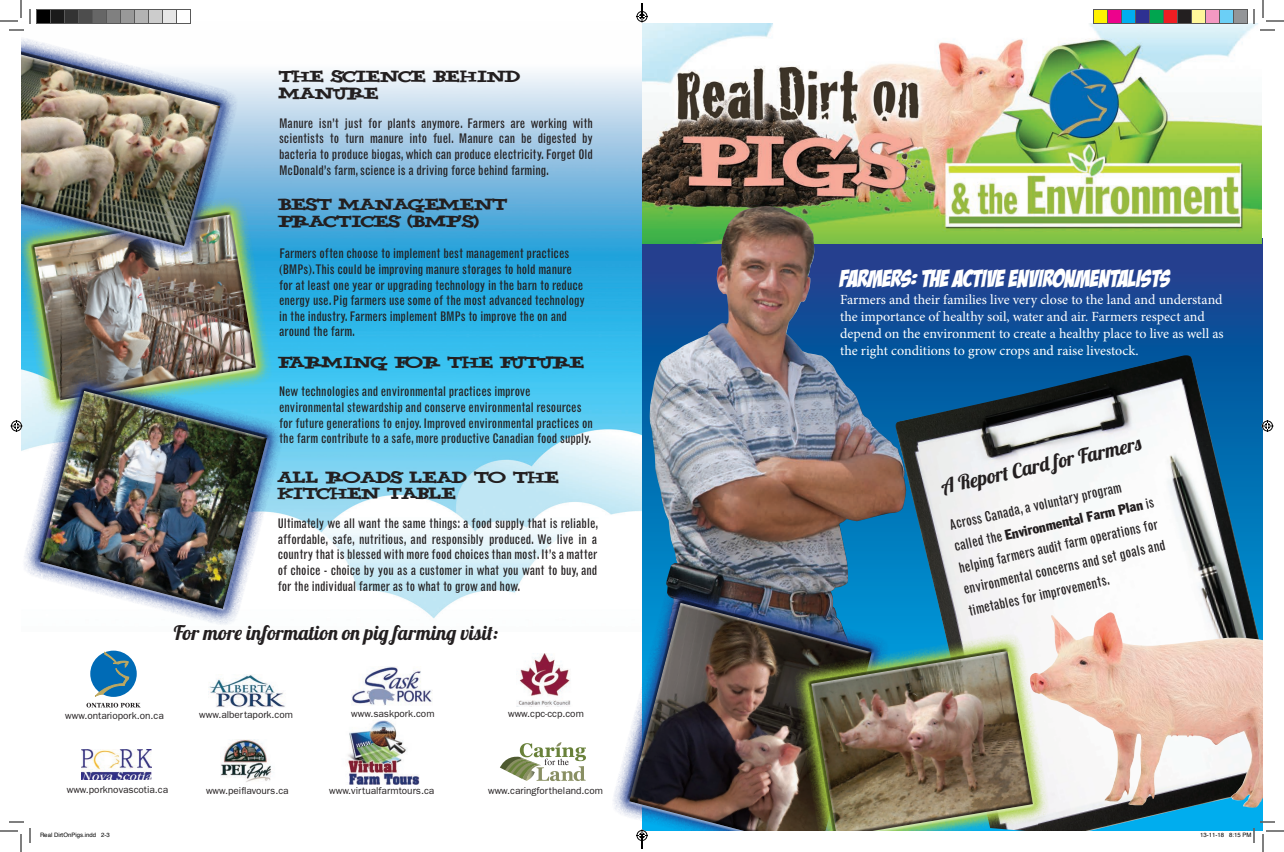
<style>
.page{position:relative;width:1284px;height:852px;background:#fff}
.page>*{position:absolute;margin:0;border:0;box-sizing:border-box;transform-origin:0 0}
.t1{font:24px "Bada Boom BB";color:#fff}
.t2{font:20px "Lobster 1.4";color:#231f20}
.t3{font:14px/16.8px "Minion Pro";letter-spacing:-.005em;color:#fff}
.t4{font:condensed 14px/21.9px "Grotesque";color:#231f20}
.t5{font:14px/16.8px "Yahoo";color:#231f20}
.t6{font:condensed 14px "Franklin Gothic";color:#231f20}
.t7{font:condensed 13px/15.6px "Grotesque";color:#231f20;text-align:justify}
.t8{font:10px "Franklin Gothic";color:#231f20}
.t9{font:6px "Helvetica";color:#000}
.s1{font-family:"Grotesque"}
</style>
<div class="page">
<svg style="left:642px;top:239px;width:621px;height:342px;background:#164994"></svg>
<img style="left:242px;top:22px;width:400px;height:597px">
<img style="left:642px;top:24px;width:619px;height:220px">
<img style="left:907px;top:355px;width:356px;height:476px">
<img style="left:649px;top:206px;width:258px;height:425px">
<img style="left:1029px;top:613px;width:223px;height:192px">
<svg style="left:21px;top:194px;width:256px;height:175px;background:#3ab1de"></svg>
<img style="left:31px;top:211px;width:229px;height:158px">
<img style="left:21px;top:38px;width:221px;height:230px">
<img style="left:21px;top:50px;width:203px;height:200px">
<img style="left:21px;top:369px;width:268px;height:256px">
<img style="left:36px;top:388px;width:235px;height:225px">
<img style="left:81px;top:750px;width:71px;height:29px">
<div style="left:90px;top:651px;width:47px;height:46px;background:#006bb6;border-radius:50%"></div>
<svg style="left:95px;top:652px;width:34px;height:44px"></svg>
<svg style="left:86px;top:703px;width:55px;height:5px"></svg>
<img style="left:347px;top:705px;width:73px;height:80px">
<img style="left:208px;top:675px;width:77px;height:32px">
<img style="left:518px;top:654px;width:53px;height:52px">
<img style="left:351px;top:666px;width:81px;height:39px">
<img style="left:221px;top:739px;width:51px;height:43px">
<svg style="left:500px;top:742px;width:86px;height:39px"></svg>
<svg style="left:607px;top:581px;width:286px;height:235px"></svg>
<img style="left:625px;top:600px;width:251px;height:231px">
<img style="left:791px;top:631px;width:262px;height:200px">
<img style="left:807px;top:647px;width:230px;height:184px">
<svg style="left:0;top:0;width:31px;height:31px"></svg>
<svg style="left:0;top:821px;width:31px;height:31px"></svg>
<svg style="left:1253px;top:0;width:31px;height:31px"></svg>
<svg style="left:10px;top:420px;width:12px;height:12px"></svg>
<svg style="left:1262px;top:420px;width:12px;height:12px"></svg>
<div style="left:36px;top:10px;width:14px;height:14px;background:#000"></div>
<div style="left:36px;top:9px;width:15px;height:15px;border:1px solid #595959"></div>
<div style="left:50px;top:10px;width:14px;height:14px;background:#1a1a1a"></div>
<div style="left:50px;top:9px;width:15px;height:15px;border:1px solid #595959"></div>
<div style="left:64px;top:10px;width:14px;height:14px;background:#333"></div>
<div style="left:64px;top:9px;width:15px;height:15px;border:1px solid #595959"></div>
<div style="left:78px;top:10px;width:14px;height:14px;background:#4d4d4d"></div>
<div style="left:78px;top:9px;width:15px;height:15px;border:1px solid #595959"></div>
<div style="left:92px;top:10px;width:14px;height:14px;background:#666"></div>
<div style="left:92px;top:9px;width:15px;height:15px;border:1px solid #595959"></div>
<div style="left:106px;top:10px;width:14px;height:14px;background:#808080"></div>
<div style="left:106px;top:9px;width:15px;height:15px;border:1px solid #595959"></div>
<div style="left:120px;top:10px;width:14px;height:14px;background:#999"></div>
<div style="left:120px;top:9px;width:15px;height:15px;border:1px solid #595959"></div>
<div style="left:134px;top:10px;width:14px;height:14px;background:#b3b3b3"></div>
<div style="left:134px;top:9px;width:15px;height:15px;border:1px solid #595959"></div>
<div style="left:148px;top:10px;width:14px;height:14px;background:#ccc"></div>
<div style="left:148px;top:9px;width:15px;height:15px;border:1px solid #595959"></div>
<div style="left:162px;top:10px;width:14px;height:14px;background:#e6e6e6"></div>
<div style="left:162px;top:9px;width:15px;height:15px;border:1px solid #595959"></div>
<div style="left:176px;top:9px;width:15px;height:15px;border:1px solid #595959"></div>
<div style="left:1094px;top:10px;width:14px;height:14px;background:#fff101"></div>
<div style="left:1093px;top:9px;width:15px;height:15px;border:1px solid #595959"></div>
<div style="left:1108px;top:10px;width:14px;height:14px;background:#ed028c"></div>
<div style="left:1107px;top:9px;width:15px;height:15px;border:1px solid #595959"></div>
<div style="left:1122px;top:10px;width:14px;height:14px;background:#00aeef"></div>
<div style="left:1121px;top:9px;width:15px;height:15px;border:1px solid #595959"></div>
<div style="left:1136px;top:10px;width:14px;height:14px;background:#2e3092"></div>
<div style="left:1135px;top:9px;width:15px;height:15px;border:1px solid #595959"></div>
<div style="left:1150px;top:10px;width:14px;height:14px;background:#00a54f"></div>
<div style="left:1149px;top:9px;width:15px;height:15px;border:1px solid #595959"></div>
<div style="left:1164px;top:10px;width:14px;height:14px;background:#ee1d23"></div>
<div style="left:1163px;top:9px;width:15px;height:15px;border:1px solid #595959"></div>
<div style="left:1178px;top:10px;width:14px;height:14px;background:#231f20"></div>
<div style="left:1177px;top:9px;width:15px;height:15px;border:1px solid #595959"></div>
<div style="left:1192px;top:10px;width:14px;height:14px;background:#fff79a"></div>
<div style="left:1191px;top:9px;width:15px;height:15px;border:1px solid #595959"></div>
<div style="left:1206px;top:10px;width:14px;height:14px;background:#f499c2"></div>
<div style="left:1205px;top:9px;width:15px;height:15px;border:1px solid #595959"></div>
<div style="left:1220px;top:10px;width:14px;height:14px;background:#6bcff6"></div>
<div style="left:1219px;top:9px;width:15px;height:15px;border:1px solid #595959"></div>
<div style="left:1234px;top:10px;width:14px;height:14px;background:#939598"></div>
<div style="left:1233px;top:9px;width:15px;height:15px;border:1px solid #595959"></div>
<svg style="left:1200px;top:821px;width:84px;height:31px"></svg>
<svg style="left:636px;top:3px;width:12px;height:19px"></svg>
<svg style="left:636px;top:830px;width:12px;height:19px"></svg>
<p class="t5" style="left:279px;top:69px;width:243px">THE SCIENCE BEHIND<br>MANURE</p>
<p class="t7" style="left:279px;top:116px;width:315px">Manure isn’t just for plants anymore. Farmers are working with scientists to turn manure into fuel. Manure can be digested by bacteria to produce biogas, which can produce electricity. Forget Old McDonald’s farm, science is a driving force behind farming.</p>
<p class="t5" style="left:279px;top:197px;width:229px">BEST MANAGEMENT<br>PRACTICES (BMP’S)</p>
<p class="t7" style="left:279px;top:246px;width:307px;text-align:left">Farmers often choose to implement best management practices (BMPs).This could be improving manure storages to hold manure for at least one year or upgrading technology in the barn to reduce energy use. Pig farmers use some of the most advanced technology in the industry. Farmers implement BMPs to improve the on and around the farm.</p>
<p class="t5" style="left:279px;top:354px;width:307px">FARMING FOR THE FUTURE</p>
<p class="t7" style="left:279px;top:384px;width:315px;text-align:left">New technologies and environmental practices improve environmental stewardship and conserve environmental resources for future generations to enjoy. Improved environmental practices on the farm contribute to a safe, more productive Canadian food supply.</p>
<p class="t5" style="left:278px;top:469px;width:283px">ALL ROADS LEAD TO THE<br>KITCHEN TABLE</p>
<p class="t7" style="left:278px;top:516px;width:322px">Ultimately we all want the same things: a food supply that is reliable, affordable, safe, nutritious, and responsibly produced. We live in a country that is blessed with more food choices than most. It’s a matter of choice - choice by you as a customer in what you want to buy, and for the individual farmer as to what to grow and how.</p>
<h2 class="t2" style="left:174px;top:620px;width:326px">For more information on pig farming visit:</h2>
<p class="t8" style="left:65px;top:709px;width:100px">www.ontariopork.on.ca</p>
<p class="t8" style="left:199px;top:709px;width:95px">www.albertapork.com</p>
<p class="t8" style="left:351px;top:708px;width:85px">www.saskpork.com</p>
<p class="t8" style="left:508px;top:708px;width:77px">www.cpc-ccp.com</p>
<p class="t8" style="left:67px;top:784px;width:103px">www.porknovascotia.ca</p>
<p class="t8" style="left:206px;top:784px;width:84px">www.peiflavours.ca</p>
<p class="t8" style="left:488px;top:785px;width:116px">www.caringfortheland.com</p>
<p class="t8" style="left:329px;top:785px;width:107px">www.virtualfarmtours.ca</p>
<h1 class="t1" style="left:840px;top:266px;width:332px">FARMERS: THE ACTIVE ENVIRONMENTALISTS</h1>
<p class="t3" style="left:840px;top:291px;width:385px">Farmers and their families live very close to the land and understand the importance of healthy soil, water and air. Farmers respect and depend on the environment to create a healthy place to live as well as the right conditions to grow crops and raise livestock.</p>
<h2 class="t2" style="left:938px;top:476px;width:206px;rotate:-13deg">A Report Card for Farmers</h2>
<p class="t4" style="left:947px;top:515px;width:178px;rotate:-13deg">Across Canada, a voluntary program</p>
<p class="t6" style="left:953px;top:539px;width:206px;rotate:-13deg"><span class="s1">called the</span> Environmental Farm Plan <span class="s1">is</span></p>
<p class="t4" style="left:956px;top:558px;width:208px;rotate:-13deg">helping farmers audit farm operations for environmental concerns and set goals and timetables for improvements.</p>
<p class="t9" style="left:40px;top:830px;width:71px">Real DirtOnPigs.indd 2-3</p>
<p class="t9" style="left:1200px;top:830px;width:53px">13-11-18 8:15 PM</p>
</div>
